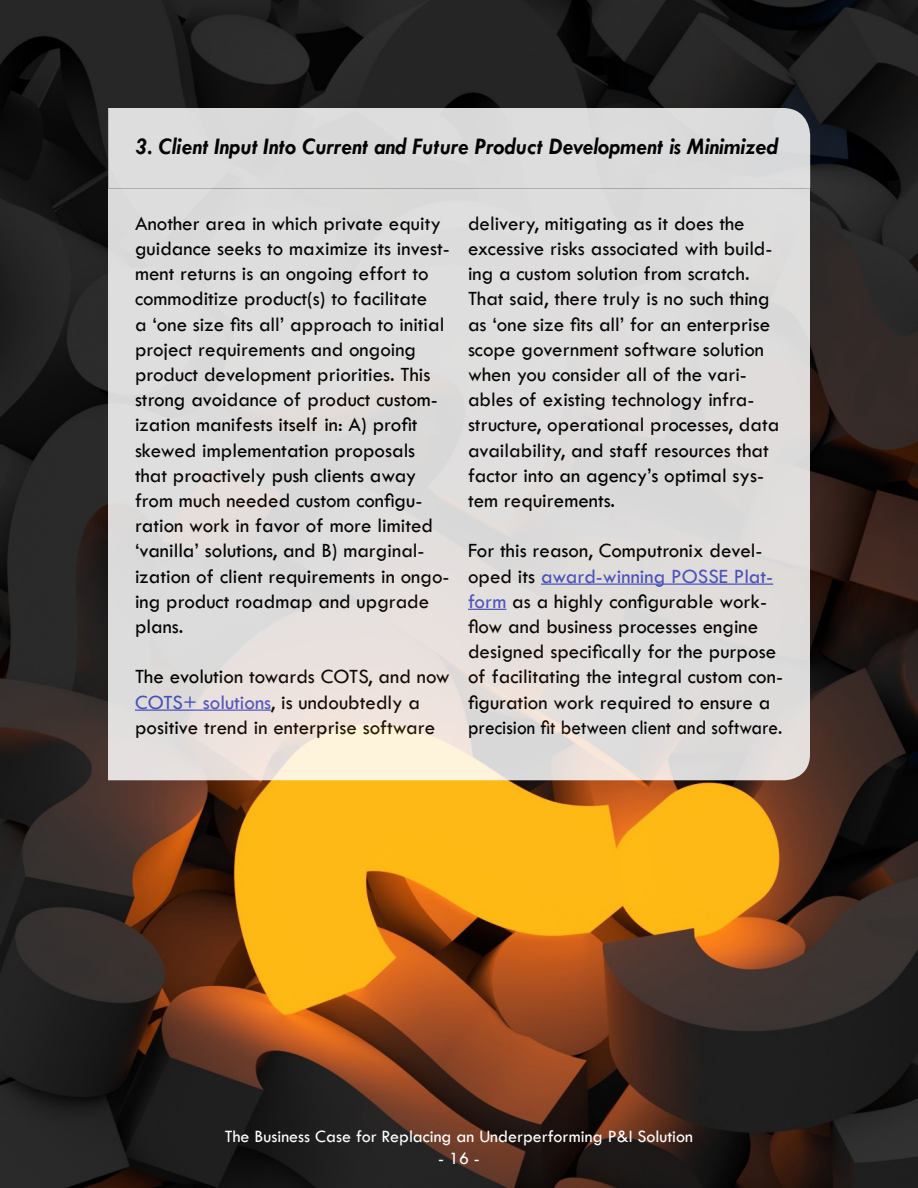
<style>
.page{position:relative;width:918px;height:1188px;background:#fff}
.page>*{position:absolute;margin:0;border:0;box-sizing:border-box;transform-origin:0 0}
.t1{font:italic 700 24px "Tw Cen";color:#000;scale:.96 1}
.t2{font:21px/25.2px "Tw Cen";color:#000}
.t3{font:18px "Tw Cen";color:#fff}
.s1{color:#4f5cd6}
</style>
<div class="page">
<img style="left:0;top:0;width:918px;height:1188px">
<svg style="left:108px;top:188px;width:702px;height:592px;background:#dfdcdb"></svg>
<hr style="left:135px;top:710px;width:136px;height:1px;background:#4f5cd6">
<hr style="left:541px;top:584px;width:232px;height:1px;background:#4f5cd6">
<hr style="left:468px;top:609px;width:38px;height:1px;background:#4f5cd6">
<div style="left:108px;top:108px;width:702px;height:80px;background:#dbdbdb"></div>
<p class="t1" style="left:135px;top:132px;width:671px">3. Client Input Into Current and Future Product Development is Minimized</p>
<p class="t2" style="left:135px;top:210px;width:316px">Another area in which private equity guidance seeks to maximize its invest&shy;ment returns is an ongoing effort to commoditize product(s) to facilitate<br>a ‘one size fits all’ approach to initial project requirements and ongoing product development priorities. This strong avoidance of product custom&shy;ization manifests itself in: A) profit skewed implementation proposals that proactively push clients away from much needed custom configu&shy;ration work in favor of more limited ‘vanilla’ solutions, and B) marginal&shy;ization of client requirements in ongo&shy;ing product roadmap and upgrade plans.</p>
<p class="t2" style="left:135px;top:664px;width:316px">The evolution towards COTS, and now<br><span class="s1">COTS+ solutions</span>, is undoubtedly a positive trend in enterprise software</p>
<p class="t2" style="left:468px;top:210px;width:313px">delivery, mitigating as it does the excessive risks associated with build&shy;ing a custom solution from scratch.<br>That said, there truly is no such thing as ‘one size fits all’ for an enterprise scope government software solution when you consider all of the vari&shy;ables of existing technology infra&shy;structure, operational processes, data availability, and staff resources that factor into an agency’s optimal sys&shy;tem requirements.</p>
<p class="t2" style="left:468px;top:538px;width:316px">For this reason, Computronix devel&shy;oped its <span class="s1">award-winning POSSE Plat&shy;form</span> as a highly configurable work&shy;flow and business processes engine designed specifically for the purpose of facilitating the integral custom con&shy;figuration work required to ensure a precision fit between client and software.</p>
<p class="t3" style="left:225px;top:1125px;width:470px">The Business Case for Replacing an Underperforming P&amp;I Solution</p>
<p class="t3" style="left:438px;top:1147px;width:43px">- 16 -</p>
</div>
